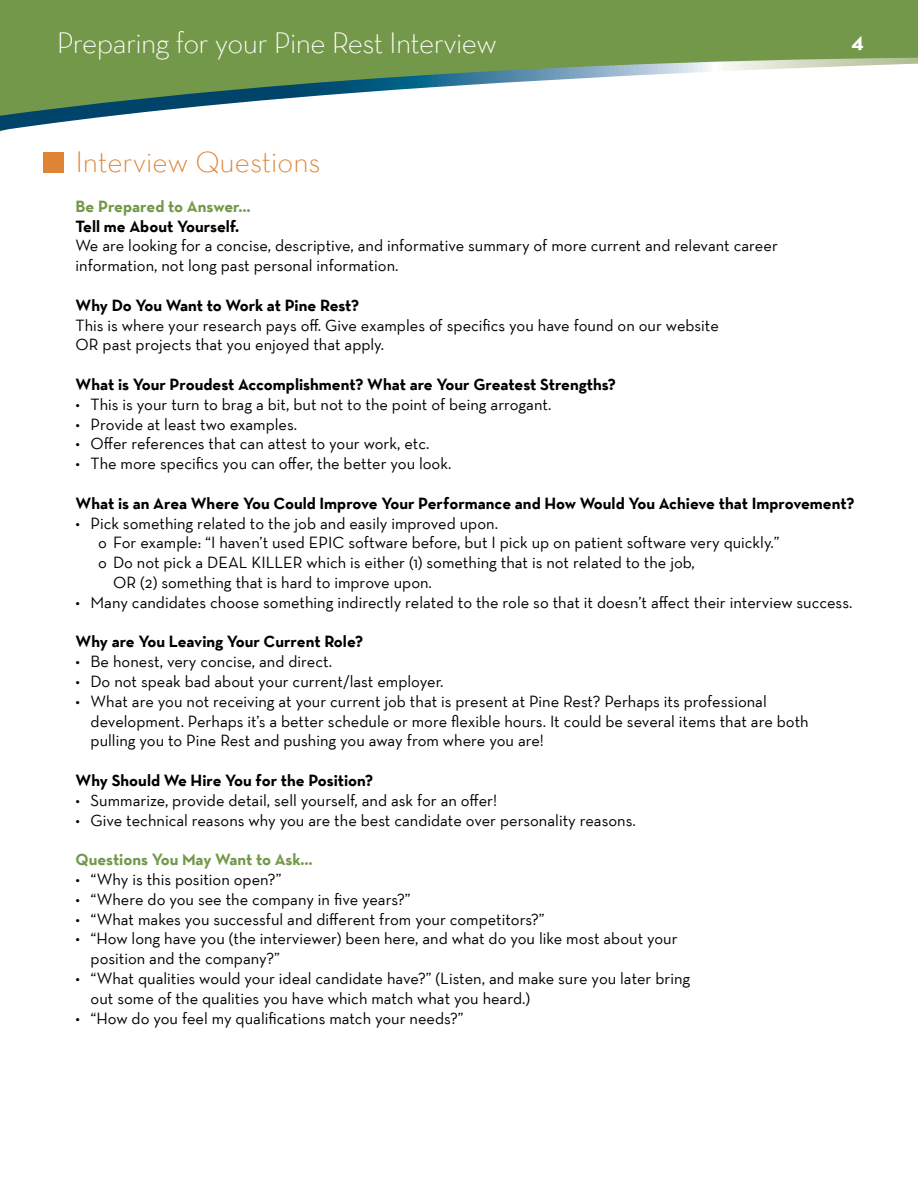
<style>
.page{position:relative;width:918px;height:1188px;background:#fff}
.page>*{position:absolute;margin:0;border:0;box-sizing:border-box;transform-origin:0 0}
.t1{font:300 30px "Neutra Text";letter-spacing:-.02em;color:#fff}
.t2{font:300 30px "Neutra Text";color:#de8434}
.t3{font:700 22.5px "Neutra Text";color:#fff}
.t4{font:16.5px/19.8px "Neutra Text";color:#000}
.t5{font:700 16.5px "Neutra Text";color:#000}
.t6{font:700 16.5px "Neutra Text";letter-spacing:-.005em;color:#739849}
</style>
<div class="page">
<div style="left:0;top:0;width:918px;height:132px;background:#739849"></div>
<svg style="left:0;top:58px;width:918px;height:72px"></svg>
<div style="left:44px;top:152px;width:20px;height:21px;background:#de8434"></div>
<p class="t1" style="left:57px;top:25px;width:442px">Preparing for your Pine Rest Interview</p>
<p class="t3" style="left:852px;top:26px;width:14px">4</p>
<p class="t2" style="left:76px;top:144px;width:247px">Interview Questions</p>
<p class="t6" style="left:76px;top:196px;width:177px">Be Prepared to Answer…</p>
<p class="t5" style="left:76px;top:216px;width:165px">Tell me About Yourself.</p>
<p class="t4" style="left:76px;top:236px;width:704px">We are looking for a concise, descriptive, and informative summary of more current and relevant career information, not long past personal information.</p>
<p class="t5" style="left:76px;top:295px;width:285px">Why Do You Want to Work at Pine Rest?</p>
<p class="t4" style="left:76px;top:315px;width:645px">This is where your research pays off. Give examples of specifics you have found on our website<br>OR past projects that you enjoyed that apply.</p>
<p class="t5" style="left:76px;top:374px;width:542px">What is Your Proudest Accomplishment? What are Your Greatest Strengths?</p>
<p class="t4" style="left:76px;top:394px;width:478px">• This is your turn to brag a bit, but not to the point of being arrogant.</p>
<p class="t4" style="left:76px;top:414px;width:223px">• Provide at least two examples.</p>
<p class="t4" style="left:76px;top:434px;width:355px">• Offer references that can attest to your work, etc.</p>
<p class="t4" style="left:76px;top:453px;width:378px">• The more specifics you can offer, the better you look.</p>
<p class="t5" style="left:76px;top:493px;width:781px">What is an Area Where You Could Improve Your Performance and How Would You Achieve that Improvement?</p>
<p class="t4" style="left:76px;top:513px;width:424px">• Pick something related to the job and easily improved upon.</p>
<p class="t4" style="left:98px;top:533px;width:683px">o For example: “I haven’t used EPIC software before, but I pick up on patient software very quickly.”</p>
<p class="t4" style="left:113px;top:552px;width:583px;text-indent:-15px">o Do not pick a DEAL KILLER which is either (1) something that is not related to the job,<br>OR (2) something that is hard to improve upon.</p>
<p class="t4" style="left:76px;top:592px;width:778px">• Many candidates choose something indirectly related to the role so that it doesn’t affect their interview success.</p>
<p class="t5" style="left:76px;top:631px;width:289px">Why are You Leaving Your Current Role?</p>
<p class="t4" style="left:76px;top:651px;width:258px">• Be honest, very concise, and direct.</p>
<p class="t4" style="left:76px;top:671px;width:370px">• Do not speak bad about your current/last employer.</p>
<p class="t4" style="left:91px;top:691px;width:720px;text-indent:-15px">• What are you not receiving at your current job that is present at Pine Rest? Perhaps its professional development. Perhaps it’s a better schedule or more flexible hours. It could be several items that are both pulling you to Pine Rest and pushing you away from where you are!</p>
<p class="t5" style="left:76px;top:770px;width:299px">Why Should We Hire You for the Position?</p>
<p class="t4" style="left:76px;top:790px;width:423px">• Summarize, provide detail, sell yourself, and ask for an offer!</p>
<p class="t4" style="left:76px;top:810px;width:562px">• Give technical reasons why you are the best candidate over personality reasons.</p>
<p class="t6" style="left:76px;top:849px;width:239px">Questions You May Want to Ask…</p>
<p class="t4" style="left:76px;top:869px;width:207px">• “Why is this position open?”</p>
<p class="t4" style="left:76px;top:889px;width:337px">• “Where do you see the company in five years?”</p>
<p class="t4" style="left:76px;top:909px;width:471px">• “What makes you successful and different from your competitors?”</p>
<p class="t4" style="left:91px;top:929px;width:589px;text-indent:-15px">• “How long have you (the interviewer) been here, and what do you like most about your position and the company?”</p>
<p class="t4" style="left:91px;top:968px;width:601px;text-indent:-15px">• “What qualities would your ideal candidate have?” (Listen, and make sure you later bring out some of the qualities you have which match what you heard.)</p>
<p class="t4" style="left:76px;top:1008px;width:390px">• “How do you feel my qualifications match your needs?”</p>
</div>
